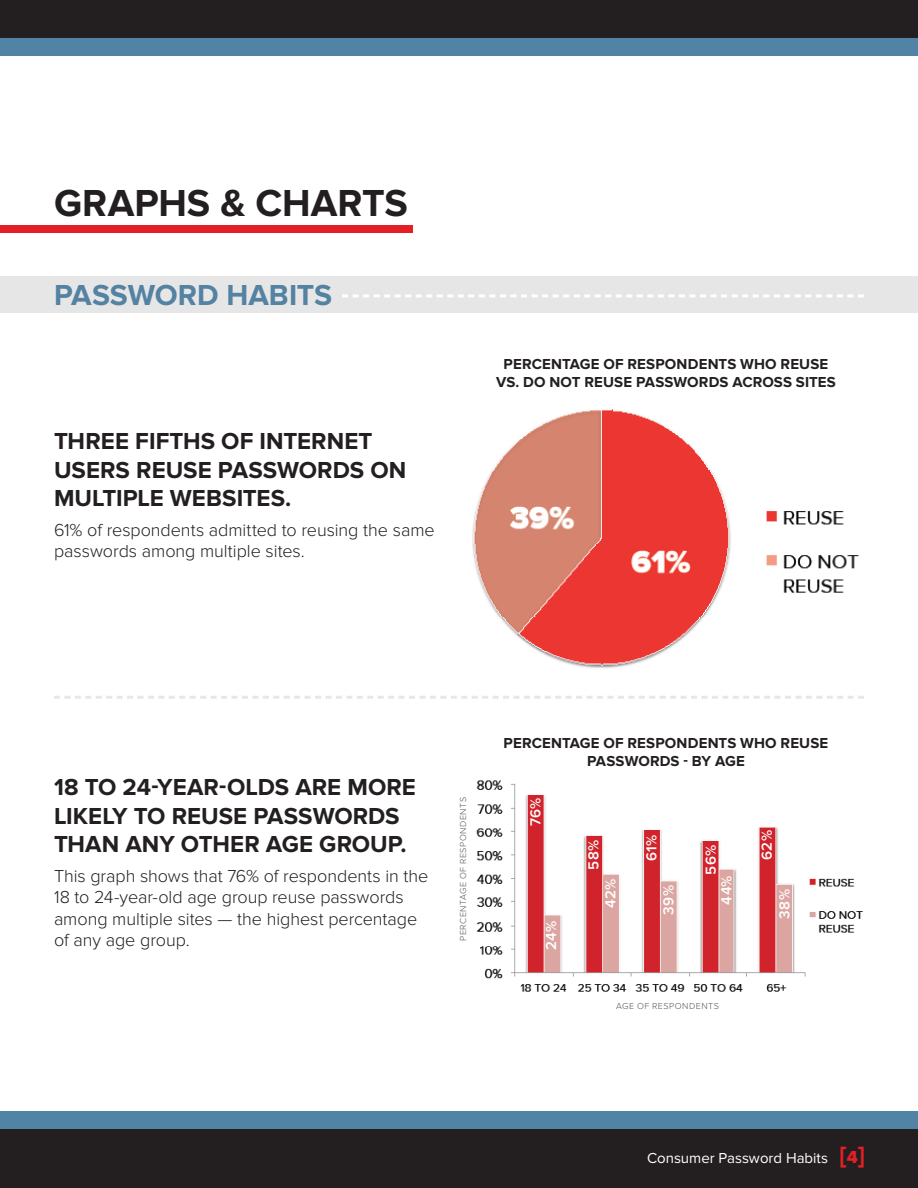
<style>
.page{position:relative;width:918px;height:1188px;background:#fff}
.page>*{position:absolute;margin:0;border:0;box-sizing:border-box;transform-origin:0 0}
.t1{font:700 39px "Proxima Nova";color:#231f20}
.t2{font:700 30px "Proxima Nova";color:#5482a3}
.t3{font:700 24px/28.8px "Proxima Nova";color:#231f20}
.t4{font:300 18px/21.6px "Proxima Nova";letter-spacing:-.005em;color:#231f20}
.t5{font:700 15px/18px "Proxima Nova";letter-spacing:.01em;color:#231f20;text-align:center}
.t6{font:600 15px "Proxima Nova";letter-spacing:.025em;color:#fff}
.t7{font:15px "Proxima Nova";color:#fff}
.t8{font:300 9px "Proxima Nova";letter-spacing:.055em;color:#55585a}
.s1{font-family:"Proxima Nova Extrabld";font-size:24px;color:#e41f25}
.s2{font-family:"Proxima Nova Extrabld";font-size:18px;color:#e41f25}
</style>
<div class="page">
<div style="left:0;top:0;width:918px;height:38px;background:#231f20"></div>
<div style="left:0;top:38px;width:918px;height:18px;background:#5083a4"></div>
<div style="left:0;top:1129px;width:918px;height:59px;background:#231f20"></div>
<div style="left:0;top:1111px;width:918px;height:18px;background:#5083a4"></div>
<div style="left:0;top:277px;width:918px;height:36px;background:#e6e6e6"></div>
<div style="left:0;top:225px;width:412px;height:7px;background:#e41f25"></div>
<svg style="left:54px;top:696px;width:810px;height:3px"></svg>
<svg style="left:342px;top:294px;width:522px;height:3px"></svg>
<img style="left:472px;top:409px;width:387px;height:259px">
<img style="left:476px;top:780px;width:388px;height:212px">
<p class="t1" style="left:54px;top:181px;width:355px">GRAPHS &amp; CHARTS</p>
<p class="t2" style="left:54px;top:278px;width:280px">PASSWORD HABITS</p>
<p class="t3" style="left:54px;top:427px;width:354px">THREE FIFTHS OF INTERNET<br>USERS REUSE PASSWORDS ON<br>MULTIPLE WEBSITES.</p>
<p class="t4" style="left:54px;top:519px;width:382px">61% of respondents admitted to reusing the same passwords among multiple sites.</p>
<p class="t5" style="left:496px;top:355px;width:341px">PERCENTAGE OF RESPONDENTS WHO REUSE<br>VS. DO NOT REUSE PASSWORDS ACROSS SITES</p>
<p class="t3" style="left:54px;top:773px;width:363px">18 TO 24-YEAR-OLDS ARE MORE<br>LIKELY TO REUSE PASSWORDS<br>THAN ANY OTHER AGE GROUP.</p>
<p class="t4" style="left:54px;top:865px;width:376px">This graph shows that 76% of respondents in the 18 to 24-year-old age group reuse passwords among multiple sites — the highest percentage of any age group.</p>
<p class="t8" style="left:458px;top:941px;width:145px;rotate:-90deg">PERCENTAGE OF RESPONDENTS</p>
<p class="t5" style="left:504px;top:735px;width:326px">PERCENTAGE OF RESPONDENTS WHO REUSE<br>PASSWORDS - BY AGE</p>
<p class="t6" style="left:527px;top:826px;width:30px;rotate:-90deg">76%</p>
<p class="t6" style="left:543px;top:950px;width:31px;rotate:-90deg">24%</p>
<p class="t6" style="left:585px;top:870px;width:32px;rotate:-90deg">58%</p>
<p class="t6" style="left:602px;top:908px;width:31px;rotate:-90deg">42%</p>
<p class="t6" style="left:643px;top:861px;width:28px;rotate:-90deg">61%</p>
<p class="t6" style="left:660px;top:915px;width:31px;rotate:-90deg">39%</p>
<p class="t6" style="left:702px;top:875px;width:31px;rotate:-90deg">56%</p>
<p class="t6" style="left:718px;top:905px;width:31px;rotate:-90deg">44%</p>
<p class="t6" style="left:758px;top:860px;width:31px;rotate:-90deg">62%</p>
<p class="t6" style="left:776px;top:919px;width:31px;rotate:-90deg">38%</p>
<p class="t8" style="left:616px;top:1000px;width:104px">AGE OF RESPONDENTS</p>
<p class="t7" style="left:647px;top:1149px;width:220px">Consumer Password Habits <span class="s1">[</span><span class="s2">4</span><span class="s1">]</span></p>
</div>
